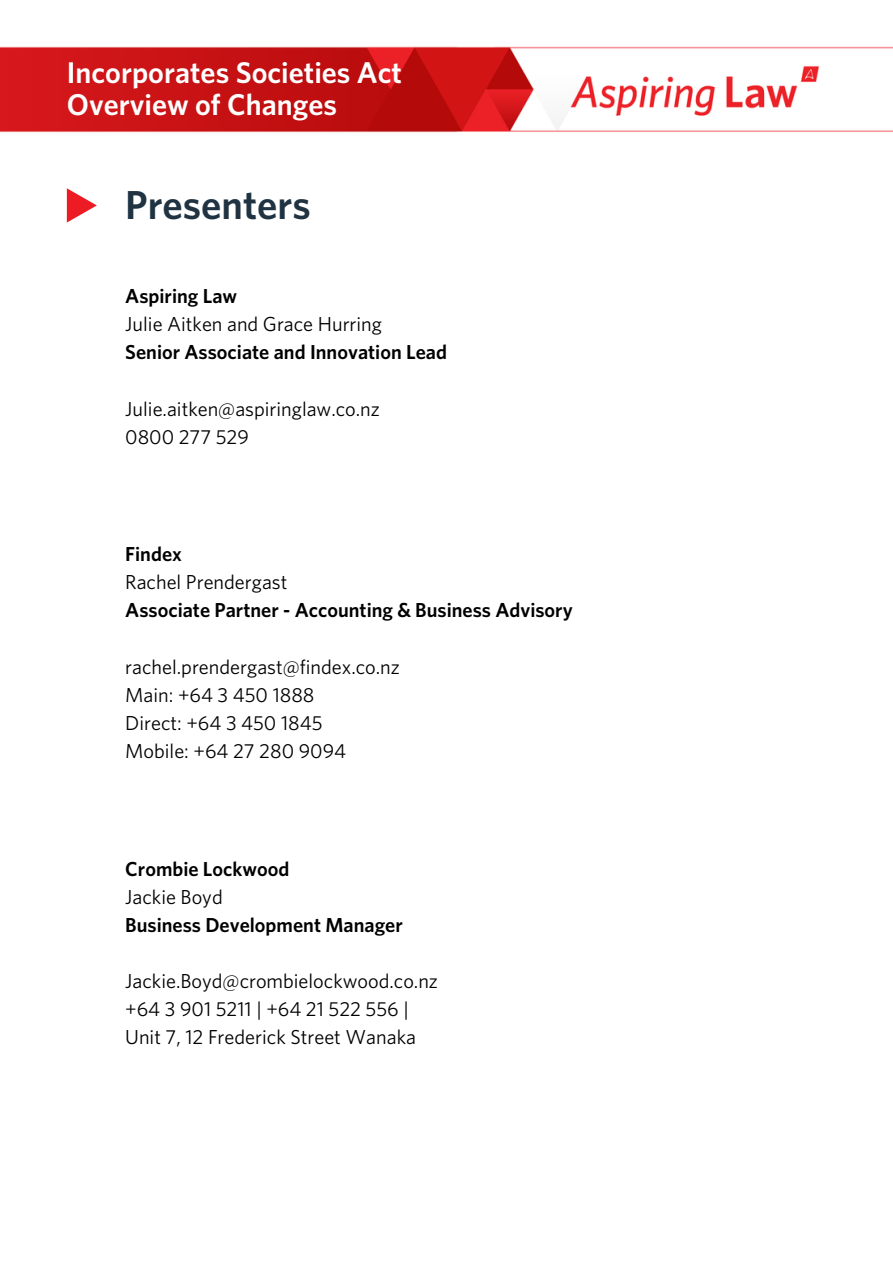
<style>
.page{position:relative;width:893px;height:1264px;background:#fff}
.page>*{position:absolute;margin:0;border:0;box-sizing:border-box;transform-origin:0 0}
.t1{font:600 40.5px "Whitney";color:#203342}
.t2{font:600 30px/32.5px "Whitney";color:#fff}
.t3{font:20.25px/28px "Whitney";color:#000}
.t4{font:600 20.25px "Whitney";color:#000}
</style>
<div class="page">
<img style="left:0;top:46px;width:892px;height:87px">
<svg style="left:67px;top:188px;width:30px;height:34px"></svg>
<h2 class="t2" style="left:67px;top:55px;width:337px">Incorporates Societies Act<br>Overview of Changes</h2>
<h1 class="t1" style="left:125px;top:180px;width:187px">Presenters</h1>
<p class="t4" style="left:125px;top:284px;width:113px">Aspiring Law</p>
<p class="t3" style="left:125px;top:310px;width:258px">Julie Aitken and Grace Hurring</p>
<p class="t4" style="left:125px;top:340px;width:323px">Senior Associate and Innovation Lead</p>
<p class="t3" style="left:125px;top:394px;width:256px">Julie.aitken@aspiringlaw.co.nz<br>0800 277 529</p>
<p class="t4" style="left:125px;top:542px;width:58px">Findex</p>
<p class="t3" style="left:125px;top:568px;width:164px">Rachel Prendergast</p>
<p class="t4" style="left:125px;top:598px;width:449px">Associate Partner - Accounting &amp; Business Advisory</p>
<p class="t3" style="left:125px;top:652px;width:276px">rachel.prendergast@findex.co.nz<br>Main: +64 3 450 1888<br>Direct: +64 3 450 1845<br>Mobile: +64 27 280 9094</p>
<p class="t4" style="left:125px;top:856px;width:166px">Crombie Lockwood</p>
<p class="t3" style="left:125px;top:882px;width:99px">Jackie Boyd</p>
<p class="t4" style="left:125px;top:912px;width:279px">Business Development Manager</p>
<p class="t3" style="left:125px;top:966px;width:314px">Jackie.Boyd@crombielockwood.co.nz +64 3 901 5211 | +64 21 522 556 |<br>Unit 7, 12 Frederick Street Wanaka</p>
</div>
